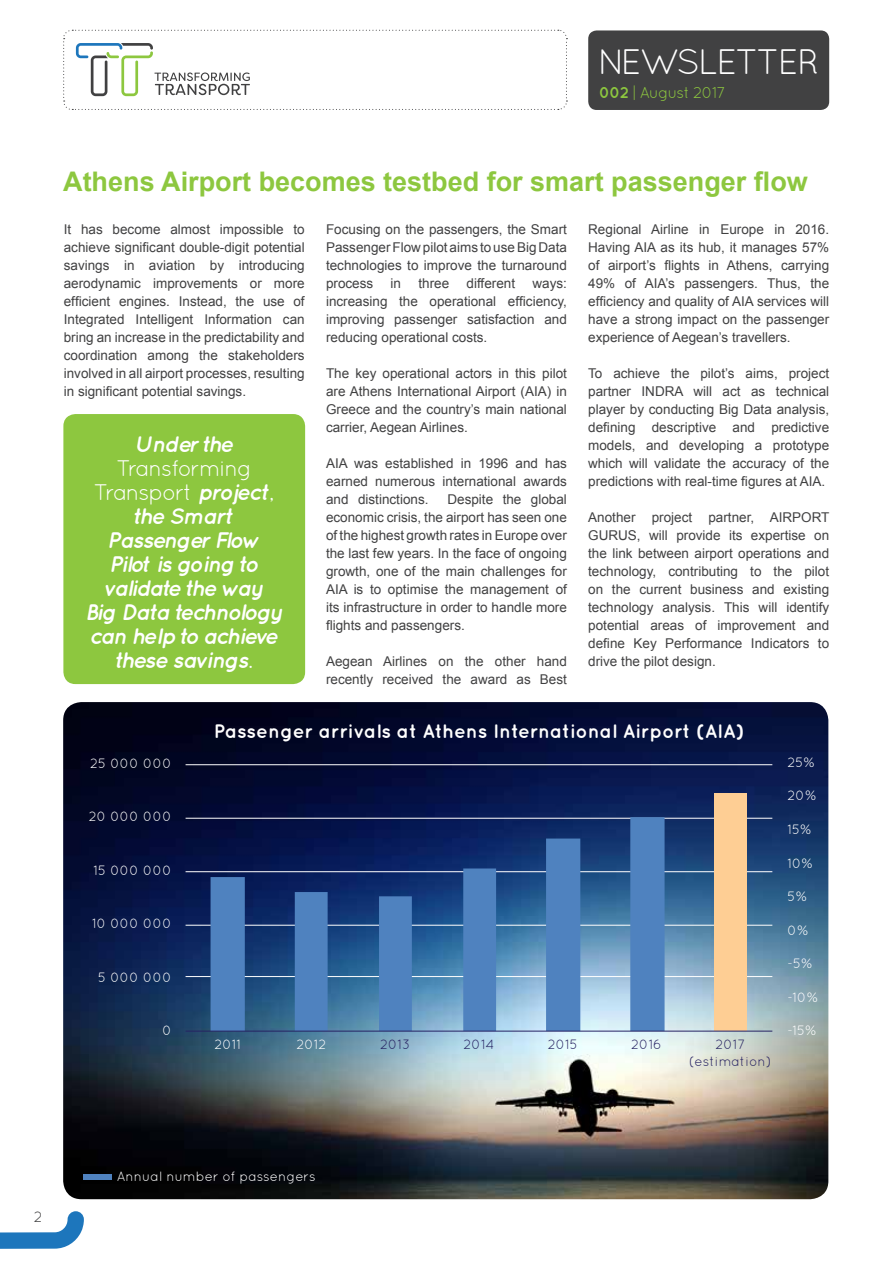
<style>
.page{position:relative;width:893px;height:1263px;background:#fff}
.page>*{position:absolute;margin:0;border:0;box-sizing:border-box;transform-origin:0 0}
.t1{font:35.4px "Quicksand";letter-spacing:-.05em;color:#fff}
.t2{font:700 27px "Arial";color:#8dc73f}
.t3{font:italic 700 22.5px/24px "Quicksand";letter-spacing:-.065em;color:#fff;text-align:center}
.t4{font:700 19.5px "Quicksand";color:#fff}
.t5{font:15.75px "Quicksand";letter-spacing:-.05em;color:#8dc73f}
.t6{font:15px "Quicksand";color:#414142}
.t7{font:13.5px/18px "Arial";color:#414142;text-align:justify}
.t8{font:13.5px "Quicksand";color:#fff}
.t9{font:13.5px/16.2px "Quicksand";color:#262262;text-align:center}
.s1{font-weight:700}
.s2{font-weight:400;font-style:normal}
</style>
<div class="page">
<svg style="left:63px;top:29px;width:504px;height:81px"></svg>
<div style="left:588px;top:30px;width:241px;height:80px;background:#414142;border-radius:8px"></div>
<svg style="left:0;top:1211px;width:84px;height:38px"></svg>
<img style="left:63px;top:702px;width:765px;height:497px">
<div style="left:63px;top:414px;width:242px;height:270px;background:#8dc73f;border-radius:12px"></div>
<hr style="left:186px;top:976px;width:586px;height:1px;background:#fff">
<hr style="left:186px;top:925px;width:586px;height:1px;background:#fff">
<hr style="left:186px;top:871px;width:586px;height:1px;background:#fff">
<hr style="left:186px;top:818px;width:586px;height:1px;background:#fff">
<hr style="left:186px;top:764px;width:586px;height:1px;background:#fff">
<div style="left:714px;top:794px;width:33px;height:237px;background:#fece94"></div>
<svg style="left:211px;top:817px;width:454px;height:214px;background:#3b659b"></svg>
<hr style="left:186px;top:1031px;width:586px;height:1px;background:#262262">
<div style="left:83px;top:1174px;width:29px;height:6px;background:#4f82bf"></div>
<h1 class="t1" style="left:598px;top:41px;width:224px">NEWSLETTER</h1>
<p class="t5" style="left:599px;top:83px;width:128px"><span class="s1">002</span> | August 2017</p>
<h2 class="t2" style="left:63px;top:164px;width:746px">Athens Airport becomes testbed for smart passenger flow</h2>
<p class="t7" style="left:588px;top:220px;width:242px">Regional Airline in Europe in 2016.<br>Having AIA as its hub, it manages 57% of airport’s flights in Athens, carrying 49% of AIA’s passengers. Thus, the efficiency and quality of AIA services will have a strong impact on the passenger experience of Aegean’s travellers.</p>
<p class="t7" style="left:588px;top:364px;width:242px">To achieve the pilot’s aims, project partner INDRA will act as technical player by conducting Big Data analysis, defining descriptive and predictive models, and developing a prototype which will validate the accuracy of the predictions with real-time figures at AIA.</p>
<p class="t7" style="left:588px;top:508px;width:243px">Another project partner, AIRPORT GURUS, will provide its expertise on the link between airport operations and technology, contributing to the pilot on the current business and existing technology analysis. This will identify potential areas of improvement and define Key Performance Indicators to drive the pilot design.</p>
<p class="t7" style="left:326px;top:220px;width:242px">Focusing on the passengers, the Smart Passenger Flow pilot aims to use Big Data technologies to improve the turnaround process</p>
<p class="t7" style="left:64px;top:220px;width:242px">It has become almost impossible to achieve significant double-digit potential savings in aviation by introducing aerodynamic improvements or more efficient engines. Instead, the use of Integrated Intelligent Information can bring an increase in the predictability and coordination among the stakeholders involved in all airport processes, resulting in significant potential savings.</p>
<p class="t7" style="left:391px;top:274px;width:12px">in</p>
<p class="t7" style="left:418px;top:274px;width:32px">three</p>
<p class="t7" style="left:467px;top:274px;width:50px">different</p>
<p class="t7" style="left:326px;top:274px;width:242px;text-indent:206px">ways: increasing the operational efficiency, improving passenger satisfaction and reducing operational costs.</p>
<p class="t7" style="left:326px;top:364px;width:242px">The key operational actors in this pilot are Athens International Airport (AIA) in Greece and the country’s main national carrier, Aegean Airlines.</p>
<p class="t7" style="left:326px;top:454px;width:242px">AIA was established in 1996 and has earned numerous international awards and distinctions.</p>
<h3 class="t3" style="left:135px;top:431px;width:101px">Under the</h3>
<h3 class="t3" style="left:85px;top:455px;width:200px"><span class="s2">Transforming<br>Transport</span> project, the Smart<br>Passenger Flow<br>Pilot is going to validate the way<br>Big Data technology can help to achieve these savings.</h3>
<p class="t7" style="left:326px;top:490px;width:242px;text-indent:121px">Despite the global economic crisis, the airport has seen one of the highest growth rates in Europe over the last few years. In the face of ongoing growth, one of the main challenges for AIA is to optimise the management of its infrastructure in order to handle more flights and passengers.</p>
<p class="t7" style="left:326px;top:652px;width:242px">Aegean Airlines on the other hand recently received the award as Best</p>
<h3 class="t4" style="left:214px;top:720px;width:532px">Passenger arrivals at Athens International Airport (AIA)</h3>
<p class="t8" style="left:90px;top:755px;width:83px">25 000 000</p>
<p class="t8" style="left:787px;top:754px;width:29px">25%</p>
<p class="t8" style="left:89px;top:809px;width:85px">20 000 000</p>
<p class="t8" style="left:94px;top:862px;width:80px">15 000 000</p>
<p class="t8" style="left:92px;top:916px;width:81px">10 000 000</p>
<p class="t8" style="left:98px;top:969px;width:75px">5 000 000</p>
<p class="t8" style="left:162px;top:1023px;width:11px">0</p>
<p class="t8" style="left:214px;top:1037px;width:28px">2011</p>
<p class="t8" style="left:296px;top:1037px;width:31px">2012</p>
<p class="t9" style="left:380px;top:1036px;width:32px">2013</p>
<p class="t9" style="left:463px;top:1036px;width:32px">2014</p>
<p class="t9" style="left:548px;top:1036px;width:32px">2015</p>
<p class="t9" style="left:631px;top:1036px;width:32px">2016</p>
<p class="t9" style="left:689px;top:1036px;width:84px">2017 (estimation)</p>
<p class="t8" style="left:787px;top:788px;width:30px">20%</p>
<p class="t8" style="left:787px;top:821px;width:25px">15%</p>
<p class="t8" style="left:787px;top:855px;width:27px">10%</p>
<p class="t8" style="left:787px;top:888px;width:21px">5%</p>
<p class="t8" style="left:787px;top:922px;width:22px">0%</p>
<p class="t8" style="left:787px;top:956px;width:26px">-5%</p>
<p class="t8" style="left:787px;top:989px;width:32px">-10%</p>
<p class="t8" style="left:787px;top:1023px;width:30px">-15%</p>
<p class="t6" style="left:34px;top:1208px;width:10px">2</p>
<p class="t8" style="left:117px;top:1168px;width:200px">Annual number of passengers</p>
</div>
